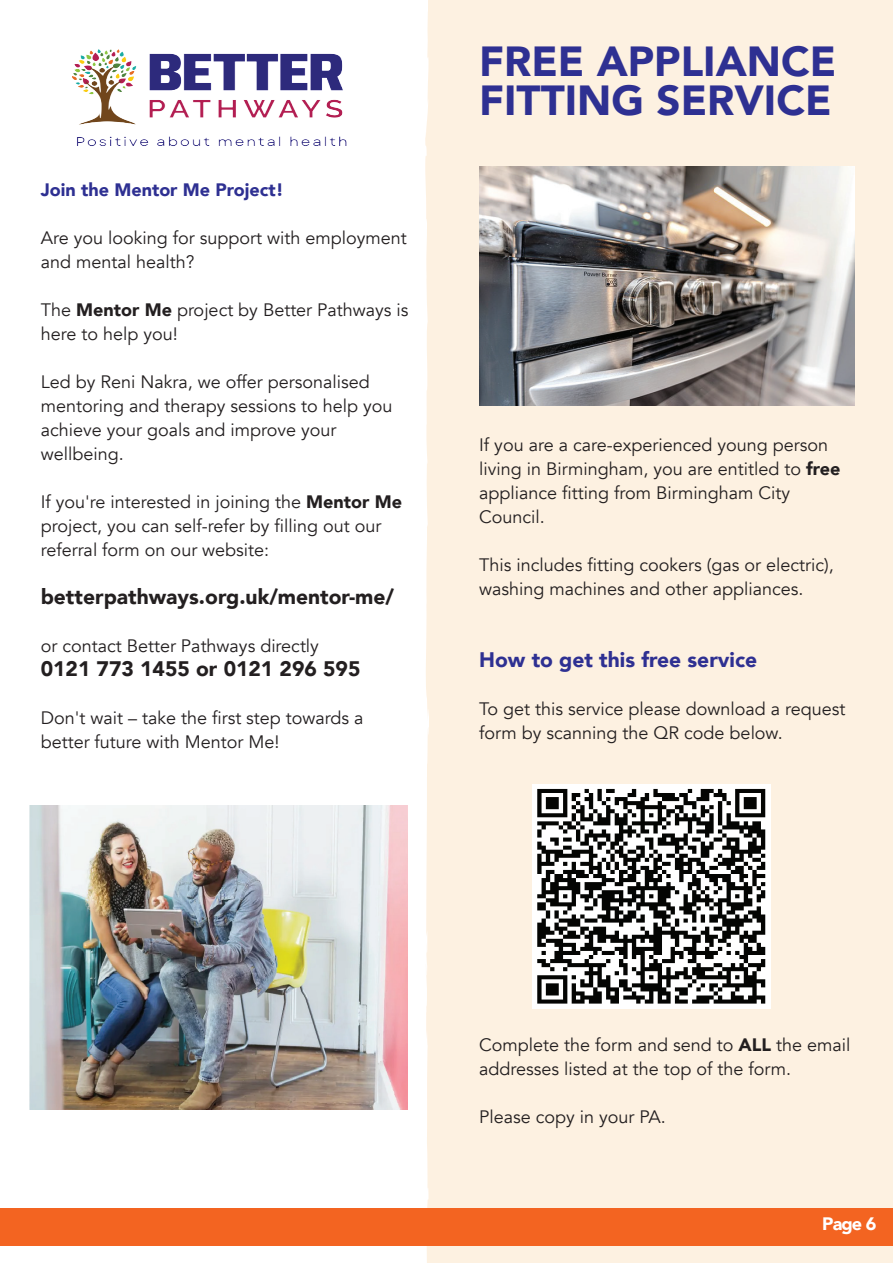
<style>
.page{position:relative;width:893px;height:1263px;background:#fff}
.page>*{position:absolute;margin:0;border:0;box-sizing:border-box;transform-origin:0 0}
.t1{font:900 42px/39px "Avenir";color:#2e3092}
.t2{font:900 21px "Avenir";color:#231f20}
.t3{font:900 21px "Avenir";color:#2e3092}
.t4{font:18px/24px "Avenir";color:#231f20}
.t5{font:900 18px "Avenir";color:#2e3092}
.t6{font:900 18px "Avenir";color:#fff}
.s1{font-weight:900}
</style>
<div class="page">
<div style="left:425px;top:0;width:468px;height:1263px;background:#fdf1e1"></div>
<svg style="left:433px;top:532px;width:2px;height:12px"></svg>
<svg style="left:891px;top:498px;width:1px;height:37px"></svg>
<svg style="left:889px;top:79px;width:3px;height:30px"></svg>
<svg style="left:434px;top:422px;width:1px;height:19px"></svg>
<div style="left:0;top:1208px;width:893px;height:37px;background:#f36421"></div>
<img style="left:72px;top:49px;width:275px;height:97px">
<img style="left:30px;top:806px;width:377px;height:303px">
<img style="left:533px;top:784px;width:237px;height:225px">
<img style="left:479px;top:167px;width:376px;height:239px">
<p class="t5" style="left:41px;top:174px;width:245px">Join the Mentor Me Project!</p>
<p class="t4" style="left:41px;top:226px;width:367px">Are you looking for support with employment and mental health?</p>
<p class="t4" style="left:41px;top:298px;width:369px">The <span class="s1">Mentor Me</span> project by Better Pathways is here to help you!</p>
<p class="t4" style="left:41px;top:370px;width:353px">Led by Reni Nakra, we offer personalised mentoring and therapy sessions to help you achieve your goals and improve your wellbeing.</p>
<p class="t4" style="left:41px;top:490px;width:363px">If you're interested in joining the <span class="s1">Mentor Me </span>project, you can self-refer by filling out our referral form on our website:</p>
<p class="t2" style="left:41px;top:578px;width:355px">betterpathways.org.uk/mentor-me/</p>
<p class="t4" style="left:41px;top:634px;width:280px">or contact Better Pathways directly</p>
<p class="t2" style="left:41px;top:650px;width:321px">0121 773 1455 or 0121 296 595</p>
<p class="t4" style="left:41px;top:706px;width:324px">Don't wait – take the first step towards a better future with Mentor Me!</p>
<h1 class="t1" style="left:479px;top:41px;width:359px">FREE APPLIANCE<br>FITTING SERVICE</h1>
<p class="t4" style="left:479px;top:433px;width:363px">If you are a care-experienced young person living in Birmingham, you are entitled to <span class="s1">free </span>appliance fitting from Birmingham City Council.</p>
<p class="t4" style="left:479px;top:553px;width:356px">This includes fitting cookers (gas or electric), washing machines and other appliances.</p>
<p class="t3" style="left:479px;top:641px;width:279px">How to get this free service</p>
<p class="t4" style="left:479px;top:697px;width:368px">To get this service please download a request form by scanning the QR code below.</p>
<p class="t4" style="left:479px;top:1033px;width:373px">Complete the form and send to <span class="s1">ALL</span> the email addresses listed at the top of the form.</p>
<p class="t4" style="left:479px;top:1105px;width:188px">Please copy in your PA.</p>
<p class="t6" style="left:822px;top:1209px;width:56px">Page 6</p>
</div>
